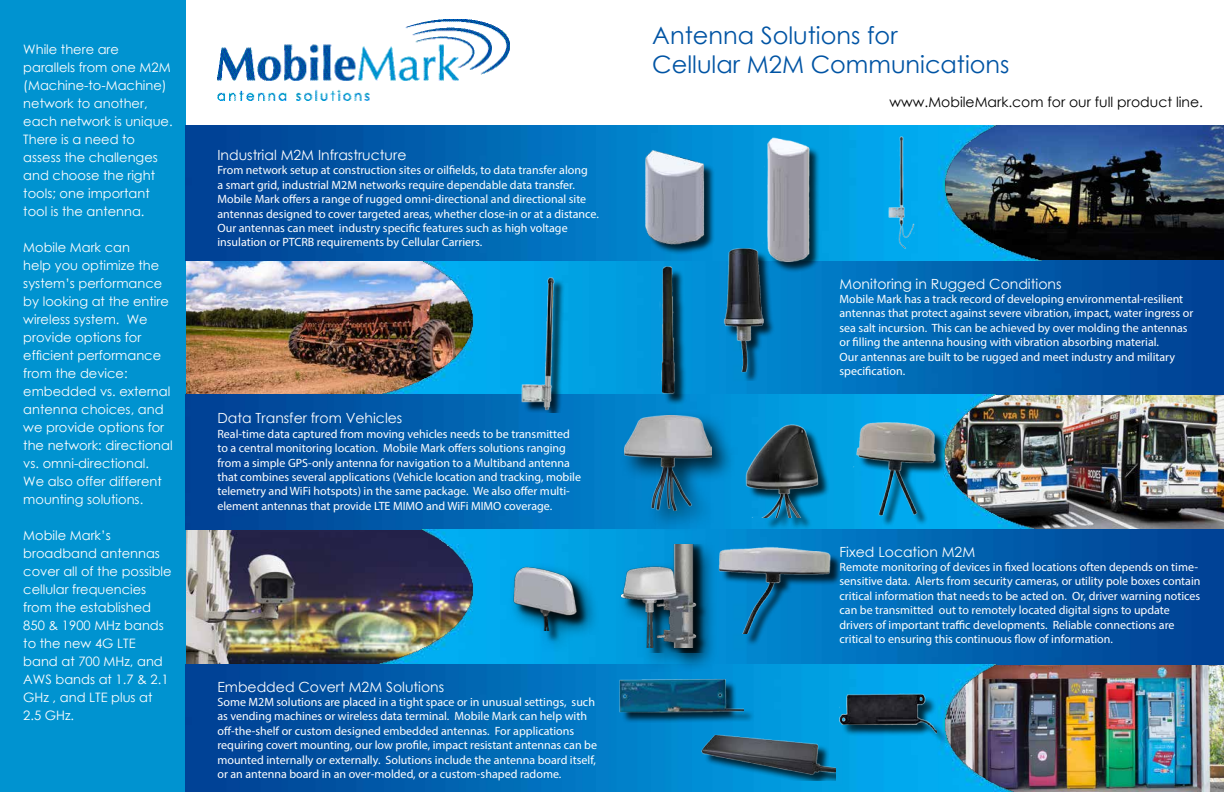
<style>
.page{position:relative;width:1224px;height:792px;background:#fff}
.page>*{position:absolute;margin:0;border:0;box-sizing:border-box;transform-origin:0 0}
.t1{font:24px/28.8px "Century Gothic";color:#0054a4}
.t2{font:14px "Century Gothic";color:#fff}
.t3{font:14px "Century Gothic";color:#000}
.t4{font:13px/18px "Century Gothic";color:#fff}
.t5{font:12px/14.4px "Myriad Pro";color:#fff}
</style>
<div class="page">
<div style="left:0;top:0;width:186px;height:792px;background:#0093d0"></div>
<img style="left:186px;top:125px;width:1038px;height:270px">
<img style="left:186px;top:395px;width:1029px;height:135px">
<img style="left:186px;top:530px;width:1038px;height:262px">
<img style="left:217px;top:20px;width:292px;height:81px">
<img style="left:855px;top:136px;width:91px;height:113px">
<div style="left:620px;top:410px;width:116px;height:123px;background:#000;opacity:.75"></div>
<img style="left:625px;top:416px;width:87px;height:94px">
<div style="left:508px;top:562px;width:92px;height:92px;background:#000;opacity:.75"></div>
<div style="left:516px;top:569px;width:72px;height:74px;background:#000;opacity:.75"></div>
<img style="left:506px;top:553px;width:74px;height:78px">
<div style="left:617px;top:539px;width:102px;height:134px;background:#000;opacity:.75"></div>
<div style="left:623px;top:545px;width:85px;height:107px;background:#000;opacity:.75"></div>
<img style="left:612px;top:545px;width:88px;height:103px">
<div style="left:748px;top:427px;width:82px;height:102px;background:#000;opacity:.75"></div>
<img style="left:742px;top:412px;width:89px;height:105px">
<div style="left:721px;top:549px;width:122px;height:97px;background:#000;opacity:.75"></div>
<img style="left:710px;top:540px;width:126px;height:94px">
<img style="left:516px;top:275px;width:55px;height:137px">
<div style="left:841px;top:696px;width:108px;height:50px;background:#000;opacity:.75"></div>
<img style="left:840px;top:688px;width:97px;height:49px">
<div style="left:622px;top:681px;width:133px;height:43px;background:#000;opacity:.75"></div>
<img style="left:614px;top:672px;width:129px;height:54px">
<img style="left:833px;top:385px;width:121px;height:144px">
<div style="left:768px;top:140px;width:53px;height:133px;background:#000;opacity:.75"></div>
<img style="left:727px;top:133px;width:98px;height:136px">
<img style="left:620px;top:142px;width:114px;height:132px">
<div style="left:726px;top:251px;width:50px;height:130px;background:#000;opacity:.75"></div>
<img style="left:712px;top:244px;width:67px;height:133px">
<div style="left:662px;top:269px;width:25px;height:136px;background:#000;opacity:.75"></div>
<img style="left:652px;top:263px;width:33px;height:134px">
<img style="left:698px;top:727px;width:138px;height:54px">
<p class="t4" style="left:23px;top:40px;width:151px">While there are parallels from one M2M (Machine-to-Machine) network to another, each network is unique.<br>There is a need to assess the challenges and choose the right tools; one important tool is the antenna.</p>
<p class="t4" style="left:23px;top:238px;width:151px">Mobile Mark can<br>help you optimize the system’s performance by looking at the entire wireless system. We provide options for efficient performance from the device: embedded vs. external antenna choices, and we provide options for the network: directional vs. omni-directional.<br>We also offer different mounting solutions.</p>
<p class="t4" style="left:23px;top:526px;width:150px">Mobile Mark’s broadband antennas cover all of the possible cellular frequencies from the established<br>850 &amp; 1900 MHz bands to the new 4G LTE band at 700 MHz, and<br>AWS bands at 1.7 &amp; 2.1<br>GHz , and LTE plus at<br>2.5 GHz.</p>
<p class="t2" style="left:217px;top:145px;width:191px">Industrial M2M Infrastructure</p>
<p class="t5" style="left:217px;top:163px;width:383px">From network setup at construction sites or oilfields, to data transfer along<br>a smart grid, industrial M2M networks require dependable data transfer.<br>Mobile Mark offers a range of rugged omni-directional and directional site antennas designed to cover targeted areas, whether close-in or at a distance.<br>Our antennas can meet industry specific features such as high voltage insulation or PTCRB requirements by Cellular Carriers.</p>
<p class="t2" style="left:217px;top:408px;width:186px">Data Transfer from Vehicles</p>
<p class="t5" style="left:217px;top:426px;width:365px">Real-time data captured from moving vehicles needs to be transmitted to a central monitoring location. Mobile Mark offers solutions ranging from a simple GPS-only antenna for navigation to a Multiband antenna that combines several applications (Vehicle location and tracking, mobile telemetry and WiFi hotspots) in the same package. We also offer multi&shy;element antennas that provide LTE MIMO and WiFi MIMO coverage.</p>
<p class="t2" style="left:217px;top:677px;width:228px">Embedded Covert M2M Solutions</p>
<p class="t5" style="left:217px;top:695px;width:381px">Some M2M solutions are placed in a tight space or in unusual settings, such as vending machines or wireless data terminal. Mobile Mark can help with off-the-shelf or custom designed embedded antennas. For applications requiring covert mounting, our low profile, impact resistant antennas can be mounted internally or externally. Solutions include the antenna board itself, or an antenna board in an over-molded, or a custom-shaped radome.</p>
<h1 class="t1" style="left:652px;top:21px;width:359px">Antenna Solutions for<br>Cellular M2M Communications</h1>
<p class="t3" style="left:890px;top:92px;width:315px">www.MobileMark.com for our full product line.</p>
<p class="t2" style="left:840px;top:274px;width:223px">Monitoring in Rugged Conditions</p>
<p class="t5" style="left:840px;top:292px;width:355px">Mobile Mark has a track record of developing environmental-resilient antennas that protect against severe vibration, impact, water ingress or sea salt incursion. This can be achieved by over molding the antennas or filling the antenna housing with vibration absorbing material.<br>Our antennas are built to be rugged and meet industry and military specification.</p>
<p class="t2" style="left:840px;top:542px;width:137px">Fixed Location M2M</p>
<p class="t5" style="left:840px;top:560px;width:362px">Remote monitoring of devices in fixed locations often depends on time&shy;sensitive data. Alerts from security cameras, or utility pole boxes contain critical information that needs to be acted on. Or, driver warning notices can be transmitted out to remotely located digital signs to update drivers of important traffic developments. Reliable connections are critical to ensuring this continuous flow of information.</p>
</div>
